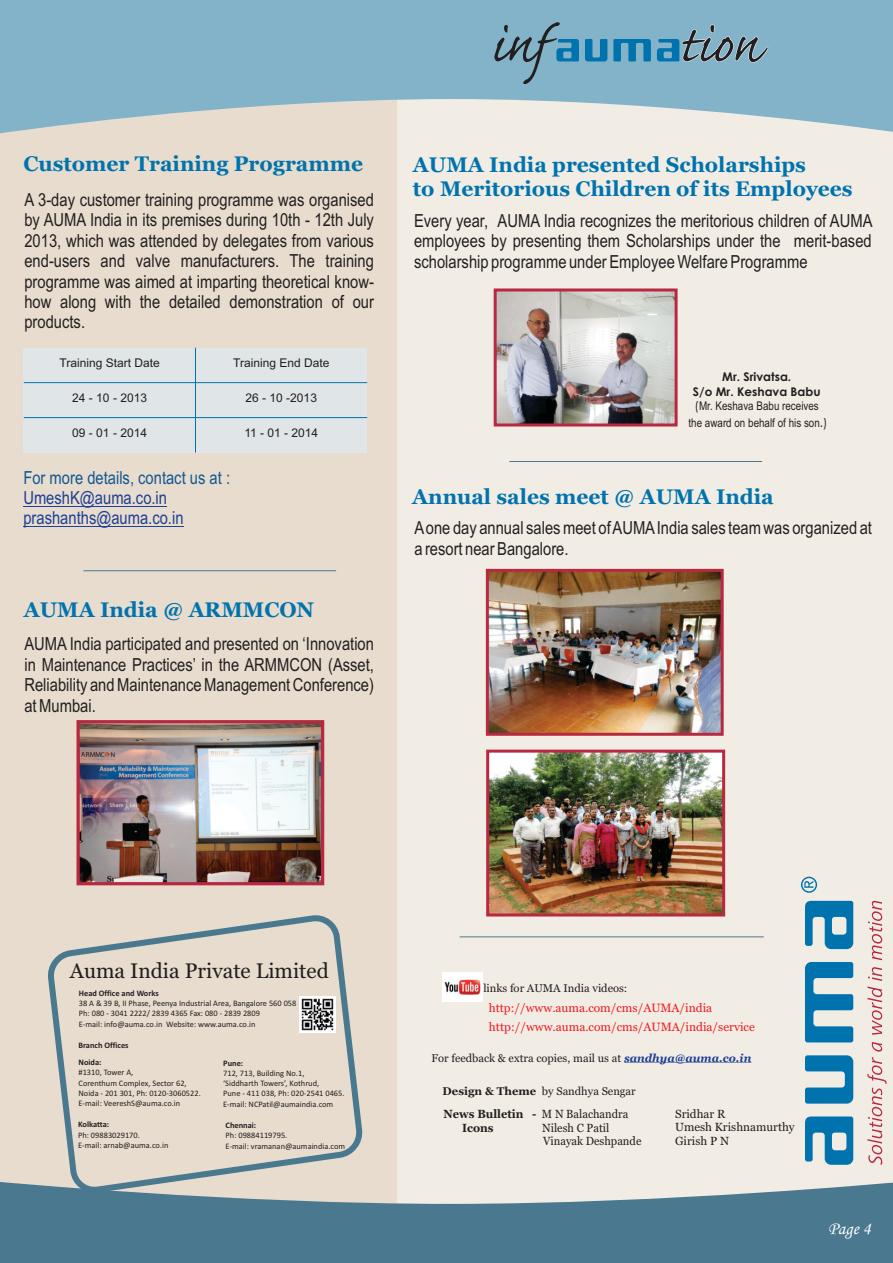
<style>
.page{position:relative;width:893px;height:1263px;background:#fff}
.page>*{position:absolute;margin:0;border:0;box-sizing:border-box;transform-origin:0 0}
.t1{font:700 21px/23.9px "Georgia";color:#0073ae}
.t2{font:21px "Georgia";color:#231f20}
.t3{font:18px/20.4px "Arial Narrow";color:#231f20;text-align:justify}
.t4{font:18px/20.4px "Arial Narrow";color:#1e3f95}
.t5{font:18px "Arial Narrow";color:#135792}
.t6{font:18px "Monotype Corsiva";color:#fff}
.t7{font:12px "Georgia";color:#ed1c24}
.t8{font:12px "Arial";color:#231f20}
.t9{font:12px/16.5px "Arial Narrow";color:#231f20;text-align:center}
.t10{font:700 12px/14.5px "Century Gothic";color:#231f20;text-align:center}
.t11{font:11.7px/13.4px "Georgia";color:#231f20}
.t12{font:700 11.7px/13.4px "Georgia";color:#231f20;scale:.95 1}
.t13{font:11.7px/13.4px "Georgia";color:#231f20;scale:.95 1}
.t14{font:11.25px "Georgia";color:#231f20}
.t15{font:8.4px/10.2px "Calibri";color:#231f20}
.t16{font:700 8.4px/17.2px "Calibri";color:#231f20}
.s1{font-family:"Century Gothic"}
.s2{font-size:15px}
.s3{font-weight:700;font-style:italic;color:#1e3f95}
.s4{font-weight:700}
.s5{font-weight:400}
</style>
<div class="page">
<div style="left:397px;top:133px;width:496px;height:1049px;background:#f2ede4"></div>
<div style="left:0;top:133px;width:397px;height:1049px;background:#e7dccd"></div>
<svg style="left:0;top:0;width:893px;height:133px;background:#96bccc"></svg>
<svg style="left:0;top:1182px;width:893px;height:81px;background:#5f8799"></svg>
<svg style="left:585px;top:39px;width:22px;height:22px"></svg>
<svg style="left:613px;top:39px;width:38px;height:22px"></svg>
<svg style="left:494px;top:22px;width:85px;height:62px;background:#6e9cb1"></svg>
<svg style="left:657px;top:25px;width:111px;height:37px;background:#6d96aa"></svg>
<svg style="left:50px;top:917px;width:310px;height:279px;background:#dad4c8"></svg>
<img style="left:300px;top:997px;width:36px;height:36px">
<img style="left:442px;top:973px;width:41px;height:28px">
<hr style="left:624px;top:1062px;width:51px;height:1px;background:#1e3f95">
<hr style="left:675px;top:1062px;width:76px;height:1px;background:#1e3f95">
<svg style="left:867px;top:1057px;width:20px;height:108px;background:#e8cbc8"></svg>
<svg style="left:872px;top:1042px;width:10px;height:9px"></svg>
<svg style="left:867px;top:967px;width:15px;height:68px"></svg>
<svg style="left:868px;top:901px;width:14px;height:59px"></svg>
<svg style="left:801px;top:877px;width:16px;height:16px"></svg>
<svg style="left:805px;top:1055px;width:48px;height:48px;background:#4696bd"></svg>
<svg style="left:805px;top:962px;width:48px;height:80px;background:#509bbf"></svg>
<svg style="left:805px;top:1116px;width:48px;height:49px;background:#4998be"></svg>
<svg style="left:805px;top:901px;width:48px;height:48px;background:#4796bd"></svg>
<div style="left:24px;top:348px;width:343px;height:104px;background:#e0e6e7"></div>
<hr style="left:195px;top:348px;width:1px;height:104px;background:#0073ae">
<hr style="left:24px;top:417px;width:343px;height:1px;background:#0073ae">
<hr style="left:24px;top:382px;width:343px;height:1px;background:#0073ae">
<hr style="left:23px;top:506px;width:144px;height:1px;background:#1e3f95">
<hr style="left:23px;top:526px;width:161px;height:1px;background:#1e3f95">
<img style="left:490px;top:754px;width:231px;height:158px">
<div style="left:486px;top:750px;width:239px;height:166px;border:3px solid #b82841"></div>
<img style="left:490px;top:573px;width:230px;height:159px">
<div style="left:486px;top:569px;width:238px;height:167px;border:3px solid #b82841"></div>
<img style="left:498px;top:292px;width:176px;height:130px">
<div style="left:494px;top:288px;width:184px;height:138px;border:3px solid #b82841"></div>
<hr style="left:509px;top:461px;width:253px;height:1px;background:#4a788f">
<hr style="left:83px;top:570px;width:253px;height:1px;background:#4a788f">
<img style="left:81px;top:724px;width:239px;height:157px">
<div style="left:77px;top:720px;width:247px;height:165px;border:3px solid #b82841"></div>
<hr style="left:460px;top:936px;width:304px;height:1px;background:#4a788f">
<p class="t1" style="left:23px;top:153px;width:341px">Customer Training Programme</p>
<p class="t3" style="left:24px;top:191px;width:351px">A 3-day customer training programme was organised by AUMA India in its premises during 10th - 12th July 2013, which was attended by delegates from various end-users and valve manufacturers. The training programme was aimed at imparting theoretical know&shy;how along with the detailed demonstration of our products.</p>
<p class="t8" style="left:60px;top:358px;width:102px">Training Start Date</p>
<p class="t8" style="left:233px;top:358px;width:98px">Training End Date</p>
<p class="t8" style="left:72px;top:393px;width:76px">24 - 10 - 2013</p>
<p class="t8" style="left:246px;top:393px;width:73px">26 - 10 -2013</p>
<p class="t8" style="left:72px;top:428px;width:76px">09 - 01 - 2014</p>
<p class="t8" style="left:244px;top:428px;width:75px">11 - 01 - 2014</p>
<p class="t5" style="left:23px;top:470px;width:208px">For more details, contact us at :</p>
<p class="t4" style="left:23px;top:489px;width:162px">UmeshK@auma.co.in prashanths@auma.co.in</p>
<p class="t1" style="left:412px;top:486px;width:363px">Annual sales meet @ AUMA India</p>
<p class="t1" style="left:413px;top:154px;width:441px">AUMA India presented Scholarships<br>to Meritorious Children of its Employees</p>
<p class="t3" style="left:414px;top:212px;width:460px">Every year, AUMA India recognizes the meritorious children of AUMA employees by presenting them Scholarships under the merit-based scholarship programme under Employee Welfare Programme</p>
<p class="t10" style="left:693px;top:371px;width:129px">Mr. Srivatsa.<br>S/o Mr. Keshava Babu</p>
<p class="t9" style="left:688px;top:399px;width:141px"><span class="s1">(</span>Mr. Keshava Babu receives the award on behalf of his son<span class="s2">.</span><span class="s1">)</span></p>
<p class="t3" style="left:414px;top:520px;width:459px">Aone day annual sales meet of AUMAIndia sales team was organized at a resort near Bangalore.</p>
<p class="t1" style="left:24px;top:600px;width:292px">AUMA India @ ARMMCON</p>
<p class="t3" style="left:24px;top:635px;width:351px">AUMA India participated and presented on ‘Innovation in Maintenance Practices’ in the ARMMCON (Asset, Reliability and Maintenance Management Conference) at Mumbai.</p>
<p class="t2" style="left:70px;top:962px;width:260px">Auma India Private Limited</p>
<p class="t16" style="left:79px;top:985px;width:81px">Head Office and Works</p>
<p class="t15" style="left:79px;top:999px;width:219px">38 A &amp; 39 B, II Phase, Peenya Industrial Area, Bangalore 560 058<br>Ph: 080 - 3041 2222/ 2839 4365 Fax: 080 - 2839 2809<br>E-mail: info@auma.co.in Website: www.auma.co.in</p>
<p class="t16" style="left:223px;top:1055px;width:22px">Pune:</p>
<p class="t15" style="left:223px;top:1069px;width:123px">712, 713, Building No.1,<br>‘Siddharth Towers’, Kothrud,<br>Pune - 411 038, Ph: 020-2541 0465.<br>E-mail: NCPatil@aumaindia.com</p>
<p class="t16" style="left:226px;top:1117px;width:32px">Chennai:</p>
<p class="t15" style="left:226px;top:1131px;width:121px">Ph: 09884119795.<br>E-mail: vramanan@aumaindia.com</p>
<p class="t16" style="left:78px;top:1037px;width:52px">Branch Offices<br>Noida:</p>
<p class="t15" style="left:79px;top:1068px;width:124px">#1310, Tower A,<br>Corenthum Complex, Sector 62,<br>Noida - 201 301, Ph: 0120-3060522.<br>E-mail: VeereshS@auma.co.in</p>
<p class="t16" style="left:78px;top:1116px;width:33px">Kolkatta:</p>
<p class="t15" style="left:78px;top:1130px;width:92px">Ph: 09883029170.<br>E-mail: arnab@auma.co.in</p>
<p class="t14" style="left:483px;top:984px;width:146px">links for AUMA India videos:</p>
<p class="t7" style="left:489px;top:1003px;width:225px">http://www.auma.com/cms/AUMA/india</p>
<p class="t14" style="left:431px;top:1054px;width:321px">For feedback &amp; extra copies, mail us at <span class="s3">sandhya@auma.co.in</span></p>
<p class="t14" style="left:443px;top:1086px;width:195px"><span class="s4">Design &amp; Theme</span> by Sandhya Sengar</p>
<p class="t12" style="left:462px;top:1108px;width:177px;text-indent:-19px">News Bulletin - <span class="s5">M N Balachandra<br></span>Icons</p>
<p class="t7" style="left:489px;top:1022px;width:267px">http://www.auma.com/cms/AUMA/india/service</p>
<p class="t11" style="left:675px;top:1108px;width:121px">Sridhar R<br>Umesh Krishnamurthy<br>Girish P N</p>
<p class="t13" style="left:542px;top:1122px;width:106px">Nilesh C Patil<br>Vinayak Deshpande</p>
<p class="t6" style="left:828px;top:1222px;width:44px">Page 4</p>
</div>
